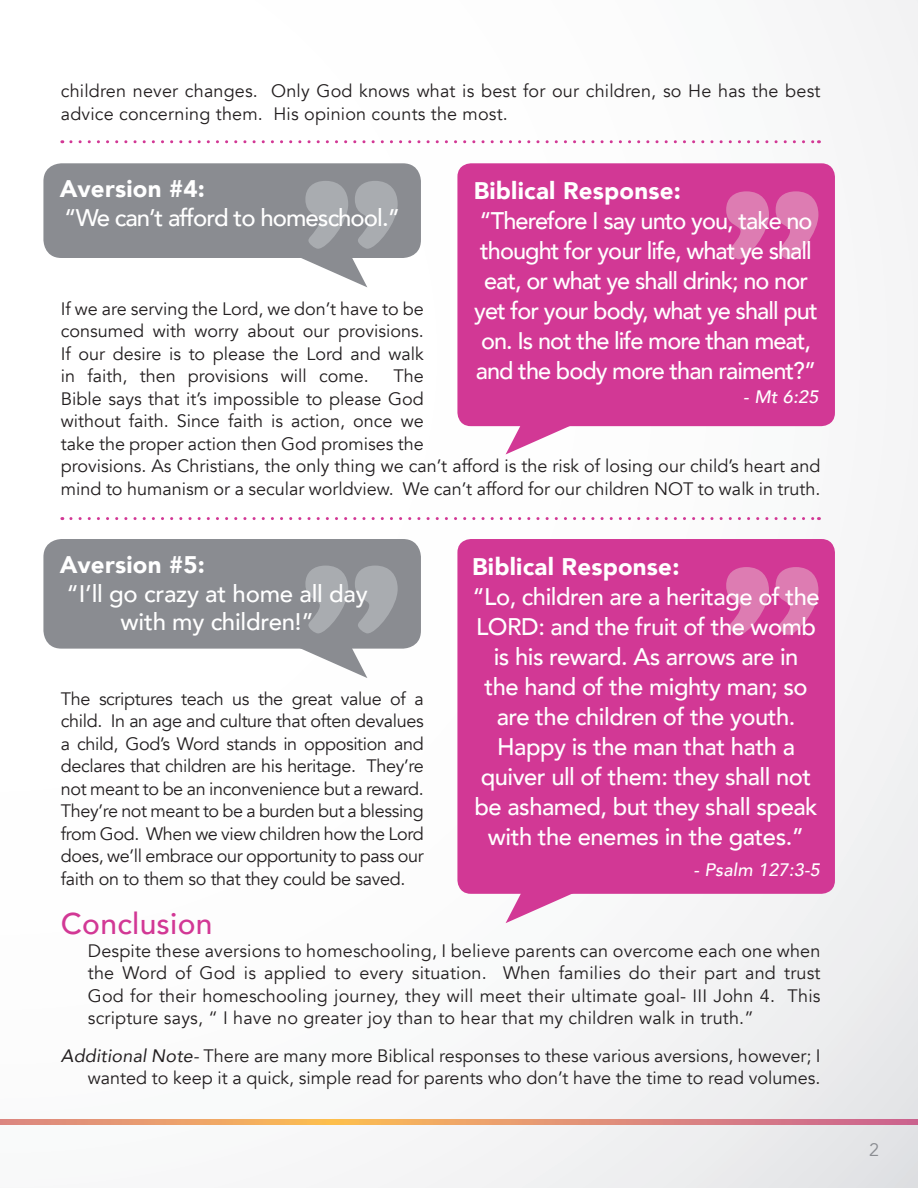
<style>
.page{position:relative;width:918px;height:1188px;background:#fff}
.page>*{position:absolute;margin:0;border:0;box-sizing:border-box;transform-origin:0 0}
.t1{font:500 30px "Avenir";letter-spacing:.01em;color:#d23895}
.t2{font:500 24px/30px "Avenir";letter-spacing:-.02em;color:#fff;text-align:center}
.t3{font:500 24px/30px "Avenir";letter-spacing:-.04em;color:#fff;text-align:center}
.t4{font:900 24px "Avenir";letter-spacing:.01em;color:#fff}
.t5{font:18px/22.5px "Avenir";color:#231f20;text-align:justify}
.t6{font:italic 500 18px "Avenir";letter-spacing:.01em;color:#fff}
.t7{font:18px "Avenir";color:#8a8c91}
.s1{font-style:italic}
</style>
<div class="page">
<div style="left:0;top:0;width:918px;height:1188px;background:linear-gradient(to right,#fff,#f2f2f3)"></div>
<svg style="left:0;top:1119px;width:918px;height:5px;background:#e49473"></svg>
<svg style="left:71px;top:140px;width:748px;height:3px"></svg>
<svg style="left:71px;top:517px;width:748px;height:3px"></svg>
<div style="left:43px;top:163px;width:378px;height:95px;background:#8a8c91;border-radius:18px"></div>
<div style="left:43px;top:539px;width:378px;height:110px;background:#8a8c91;border-radius:18px"></div>
<div style="left:457px;top:163px;width:378px;height:263px;background:#d23895;border-radius:14px"></div>
<div style="left:457px;top:539px;width:378px;height:355px;background:#d23895;border-radius:14px"></div>
<svg style="left:726px;top:191px;width:93px;height:68px"></svg>
<svg style="left:726px;top:567px;width:93px;height:68px"></svg>
<svg style="left:305px;top:566px;width:93px;height:67px"></svg>
<svg style="left:506px;top:426px;width:78px;height:28px"></svg>
<svg style="left:506px;top:893px;width:78px;height:30px"></svg>
<svg style="left:289px;top:181px;width:109px;height:106px"></svg>
<svg style="left:289px;top:648px;width:78px;height:30px"></svg>
<p class="t5" style="left:61px;top:80px;width:761px">children never changes. Only God knows what is best for our children, so He has the best advice concerning them. His opinion counts the most.</p>
<p class="t4" style="left:60px;top:169px;width:147px">Aversion #4:</p>
<p class="t3" style="left:64px;top:201px;width:338px">“We can’t afford to homeschool.”</p>
<p class="t4" style="left:474px;top:170px;width:209px">Biblical Response:</p>
<p class="t3" style="left:474px;top:204px;width:345px">“Therefore I say unto you, take no thought for your life, what ye shall eat, or what ye shall drink; no nor yet for your body, what ye shall put on. Is not the life more than meat, and the body more than raiment?”</p>
<p class="t6" style="left:743px;top:386px;width:77px">- Mt 6:25</p>
<p class="t5" style="left:61px;top:298px;width:364px">If we are serving the Lord, we don’t have to be consumed with worry about our provisions.<br>If our desire is to please the Lord and walk in faith, then provisions will come.</p>
<p class="t5" style="left:61px;top:365px;width:761px;text-align:left;text-indent:332px">The<br>Bible says that it’s impossible to please God<br>without faith. Since faith is action, once we<br>take the proper action then God promises the<br>provisions. As Christians, the only thing we can’t afford is the risk of losing our child’s heart and mind to humanism or a secular worldview. We can’t afford for our children NOT to walk in truth.</p>
<p class="t4" style="left:60px;top:544px;width:147px">Aversion #5:</p>
<p class="t2" style="left:67px;top:578px;width:303px;line-height:28.5px">“I’ll go crazy at home all day with my children!”</p>
<p class="t4" style="left:472px;top:546px;width:209px">Biblical Response:</p>
<p class="t2" style="left:472px;top:580px;width:349px">“Lo, children are a heritage of the<br>LORD: and the fruit of the womb is his reward. As arrows are in<br>the hand of the mighty man; so are the children of the youth.<br>Happy is the man that hath a quiver ull of them: they shall not be ashamed, but they shall speak with the enemes in the gates.”</p>
<p class="t6" style="left:693px;top:859px;width:128px">- Psalm 127:3-5</p>
<p class="t5" style="left:61px;top:688px;width:364px">The scriptures teach us the great value of a child. In an age and culture that often devalues a child, God’s Word stands in opposition and declares that children are his heritage. They’re not meant to be an inconvenience but a reward.<br>They’re not meant to be a burden but a blessing from God. When we view children how the Lord does, we’ll embrace our opportunity to pass our faith on to them so that they could be saved.</p>
<p class="t1" style="left:61px;top:898px;width:153px">Conclusion</p>
<p class="t5" style="left:88px;top:940px;width:734px">Despite these aversions to homeschooling, I believe parents can overcome each one when the Word of God is applied to every situation. When families do their part and trust God for their homeschooling journey, they will meet their ultimate goal- III John 4. This scripture says, “ I have no greater joy than to hear that my children walk in truth.”</p>
<p class="t5" style="left:61px;top:1045px;width:761px;text-align:right"><span class="s1">Additional Note-</span> There are many more Biblical responses to these various aversions, however; I wanted to keep it a quick, simple read for parents who don’t have the time to read volumes.</p>
<p class="t7" style="left:869px;top:1139px;width:12px">2</p>
</div>
